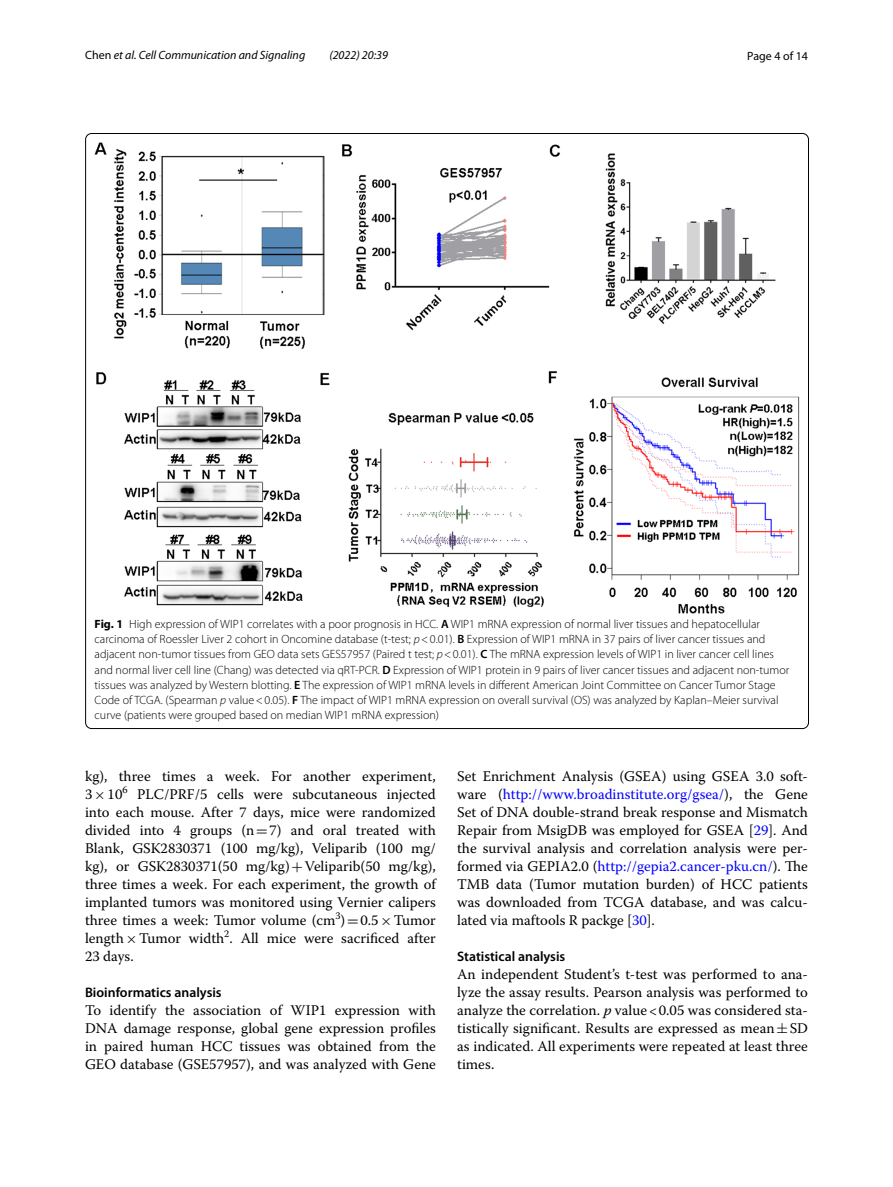
<style>
.page{position:relative;width:893px;height:1187px;background:#fff}
.page>*{position:absolute;margin:0;border:0;box-sizing:border-box;transform-origin:0 0}
.t1{font:14.7px/18px "Warnock Pro";color:#000;text-align:justify}
.t2{font:600 13.8px "Myriad Pro";color:#000}
.t3{font:300 12px/15px "Myriad Pro";color:#000}
.t4{font:italic 12px "Myriad Pro";color:#000}
.t5{font:12px "Myriad Pro";color:#000}
.s1{font-style:normal}
.s2{font-weight:700}
.s3{font-weight:600}
.s4{font-style:italic}
.s5{font-family:"MTSY"}
.s6{color:#00f}
</style>
<div class="page">
<img style="left:94px;top:142px;width:706px;height:471px">
<p class="t4" style="left:85px;top:48px;width:222px"><span class="s1">Chen</span> et al. Cell Communication and Signaling</p>
<p class="t4" style="left:329px;top:48px;width:60px">(2022) 20:39</p>
<p class="t5" style="left:747px;top:48px;width:62px">Page 4 of 14</p>
<p class="t3" style="left:95px;top:617px;width:696px"><span class="s2">Fig. 1</span> High expression of WIP1 correlates with a poor prognosis in HCC. <span class="s3">A</span> WIP1 mRNA expression of normal liver tissues and hepatocellular carcinoma of Roessler Liver 2 cohort in Oncomine database (t-test; <span class="s4">p</span>&lt;0.01). <span class="s3">B</span> Expression of WIP1 mRNA in 37 pairs of liver cancer tissues and adjacent non-tumor tissues from GEO data sets GES57957 (Paired t test; <span class="s4">p</span>&lt;0.01). <span class="s3">C</span> The mRNA expression levels of WIP1 in liver cancer cell lines and normal liver cell line (Chang) was detected via qRT-PCR. <span class="s3">D</span> Expression of WIP1 protein in 9 pairs of liver cancer tissues and adjacent non-tumor tissues was analyzed by Western blotting. <span class="s3">E</span> The expression of WIP1 mRNA levels in different American Joint Committee on Cancer Tumor Stage Code of TCGA. (Spearman <span class="s4">p</span> value&lt;0.05). <span class="s3">F</span> The impact of WIP1 mRNA expression on overall survival (OS) was analyzed by Kaplan–Meier survival curve (patients were grouped based on median WIP1 mRNA expression)</p>
<p class="t1" style="left:85px;top:766px;width:352px">kg), three times a week. For another experiment, 3<span class="s5">×</span> -10<sup>6</sup> PLC/PRF/5 cells were subcutaneous injected into each mouse. After 7 days, mice were randomized divided into 4 groups (n<span class="s5">=</span>7) and oral treated with Blank, GSK2830371 (100 mg/kg), Veliparib (100 mg/ kg), or GSK2830371(50 mg/kg)<span class="s5">+</span>Veliparib(50 mg/kg), three times a week. For each experiment, the growth of implanted tumors was monitored using Vernier calipers three times a week: Tumor volume (cm<sup>3</sup>)<span class="s5">=</span>0.5<span class="s5">×</span>Tumor length<span class="s5">×</span>Tumor width<sup>2</sup>. All mice were sacrificed after 23 days.</p>
<p class="t2" style="left:85px;top:983px;width:138px">Bioinformatics analysis</p>
<p class="t1" style="left:85px;top:1000px;width:352px">To identify the association of WIP1 expression with DNA damage response, global gene expression profiles in paired human HCC tissues was obtained from the GEO database (GSE57957), and was analyzed with Gene</p>
<p class="t1" style="left:457px;top:766px;width:352px">Set Enrichment Analysis (GSEA) using GSEA 3.0 soft&shy;ware (<span class="s6">http://www.broadinstitute.org/gsea/</span>), the Gene Set of DNA double-strand break response and Mismatch Repair from MsigDB was employed for GSEA [<span class="s6">29</span>]. And the survival analysis and correlation analysis were per&shy;formed via GEPIA2.0 (<span class="s6">http://gepia2.cancer-pku.cn/</span>). The TMB data (Tumor mutation burden) of HCC patients was downloaded from TCGA database, and was calcu&shy;lated via maftools R packge [<span class="s6">30</span>].</p>
<p class="t2" style="left:457px;top:947px;width:110px">Statistical analysis</p>
<p class="t1" style="left:457px;top:964px;width:352px">An independent Student’s t-test was performed to ana&shy;lyze the assay results. Pearson analysis was performed to analyze the correlation. <span class="s4">p</span> value&lt;0.05 was considered sta&shy;tistically significant. Results are expressed as mean<span class="s5">±</span>SD as indicated. All experiments were repeated at least three times.</p>
</div>
